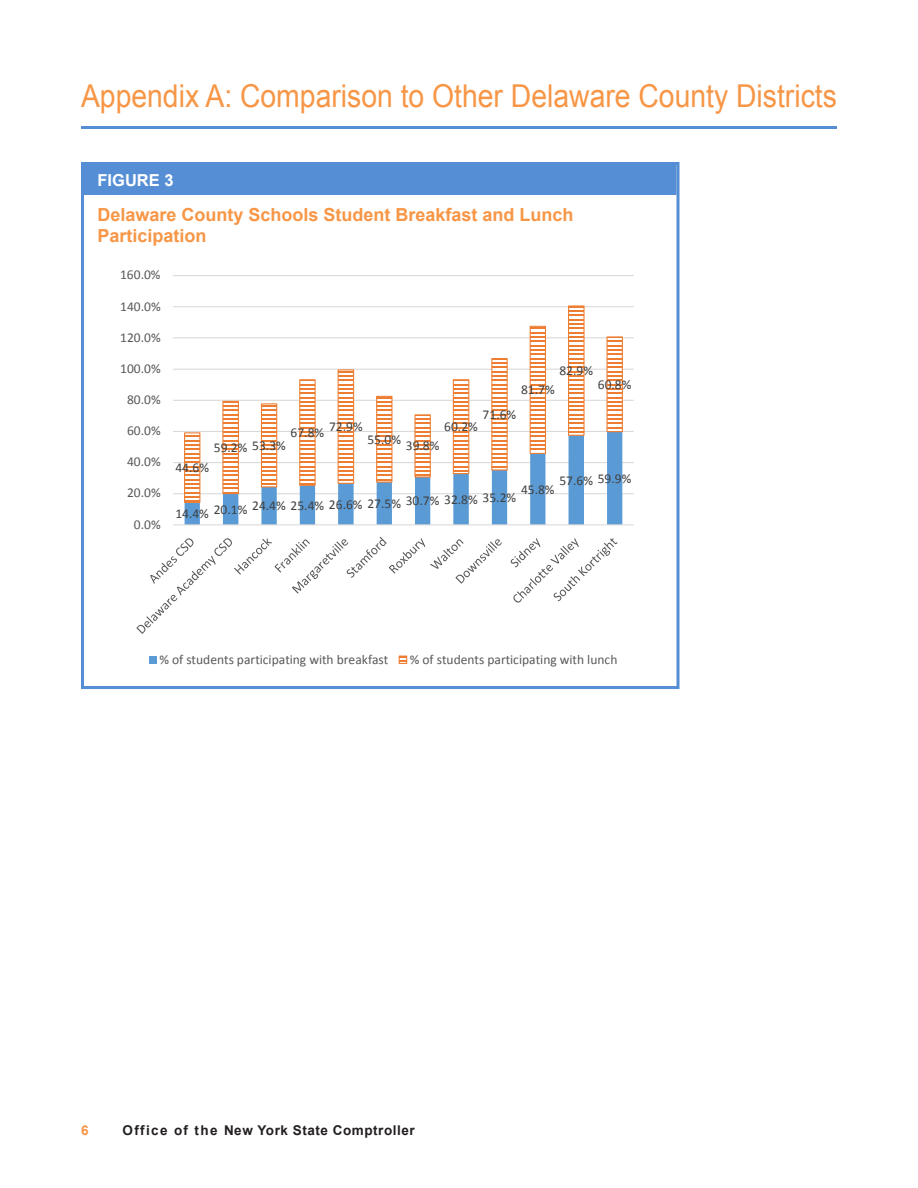
<style>
.page{position:relative;width:918px;height:1188px;background:#fff}
.page>*{position:absolute;margin:0;border:0;box-sizing:border-box;transform-origin:0 0}
.Section_Heads{font:31.5px "Arial";color:#f79646;scale:.9 1}
._7_Figures{font:700 18px/21px "Arial";color:#f79646}
._7_Figures-2{font:700 16.5px "Arial";color:#fff}
.t1{font:13.5px "Calibri";color:#404040}
.t2{font:13.5px "Calibri";color:#595959}
.t3{font:700 13.5px "Arial";letter-spacing:.04em;color:#231f20}
.t4{font:700 13.5px "Arial";color:#f79646}
</style>
<div class="page">
<hr style="left:81px;top:126px;width:756px;height:3px;background:#558ed5">
<div style="left:84px;top:165px;width:592px;height:30px;background:#558ed5"></div>
<div style="left:81px;top:162px;width:599px;height:527px;border:3px solid #558ed5"></div>
<svg style="left:136px;top:275px;width:498px;height:389px"></svg>
<p class="Section_Heads" style="left:81px;top:75px;width:841px">Appendix A: Comparison to Other Delaware County Districts</p>
<p class="_7_Figures-2" style="left:98px;top:169px;width:78px">FIGURE 3</p>
<p class="_7_Figures" style="left:98px;top:204px;width:478px">Delaware County Schools Student Breakfast and Lunch<br>Participation</p>
<p class="t2" style="left:120px;top:266px;width:42px">160.0%</p>
<p class="t2" style="left:120px;top:298px;width:42px">140.0%</p>
<p class="t2" style="left:120px;top:329px;width:42px">120.0%</p>
<p class="t2" style="left:120px;top:360px;width:42px">100.0%</p>
<p class="t2" style="left:127px;top:391px;width:35px">80.0%</p>
<p class="t2" style="left:127px;top:422px;width:35px">60.0%</p>
<p class="t2" style="left:127px;top:453px;width:35px">40.0%</p>
<p class="t2" style="left:127px;top:484px;width:35px">20.0%</p>
<p class="t2" style="left:134px;top:516px;width:28px">0.0%</p>
<p class="t1" style="left:559px;top:362px;width:35px">82.9%</p>
<p class="t1" style="left:521px;top:381px;width:35px">81.7%</p>
<p class="t1" style="left:483px;top:406px;width:35px">71.6%</p>
<p class="t1" style="left:291px;top:421px;width:74px">67.8% 72.9%</p>
<p class="t1" style="left:444px;top:418px;width:35px">60.2%</p>
<p class="t1" style="left:367px;top:431px;width:35px">55.0%</p>
<p class="t1" style="left:214px;top:438px;width:74px">59.2% 53.3%</p>
<p class="t1" style="left:406px;top:437px;width:35px">39.8%</p>
<p class="t1" style="left:598px;top:376px;width:35px">60.8%</p>
<p class="t1" style="left:175px;top:459px;width:35px">44.6%</p>
<p class="t1" style="left:559px;top:471px;width:74px">57.6% 59.9%</p>
<p class="t1" style="left:521px;top:481px;width:35px">45.8%</p>
<p class="t1" style="left:175px;top:496px;width:342px">14.4% 20.1% 24.4% 25.4% 26.6% 27.5% 30.7% 32.8% 35.2%</p>
<p class="t2" style="left:159px;top:651px;width:231px">% of students participating with breakfast</p>
<p class="t2" style="left:410px;top:651px;width:209px">% of students participating with lunch</p>
<p class="t4" style="left:81px;top:1121px;width:9px">6</p>
<p class="t3" style="left:123px;top:1121px;width:294px">Office of the New York State Comptroller</p>
</div>
